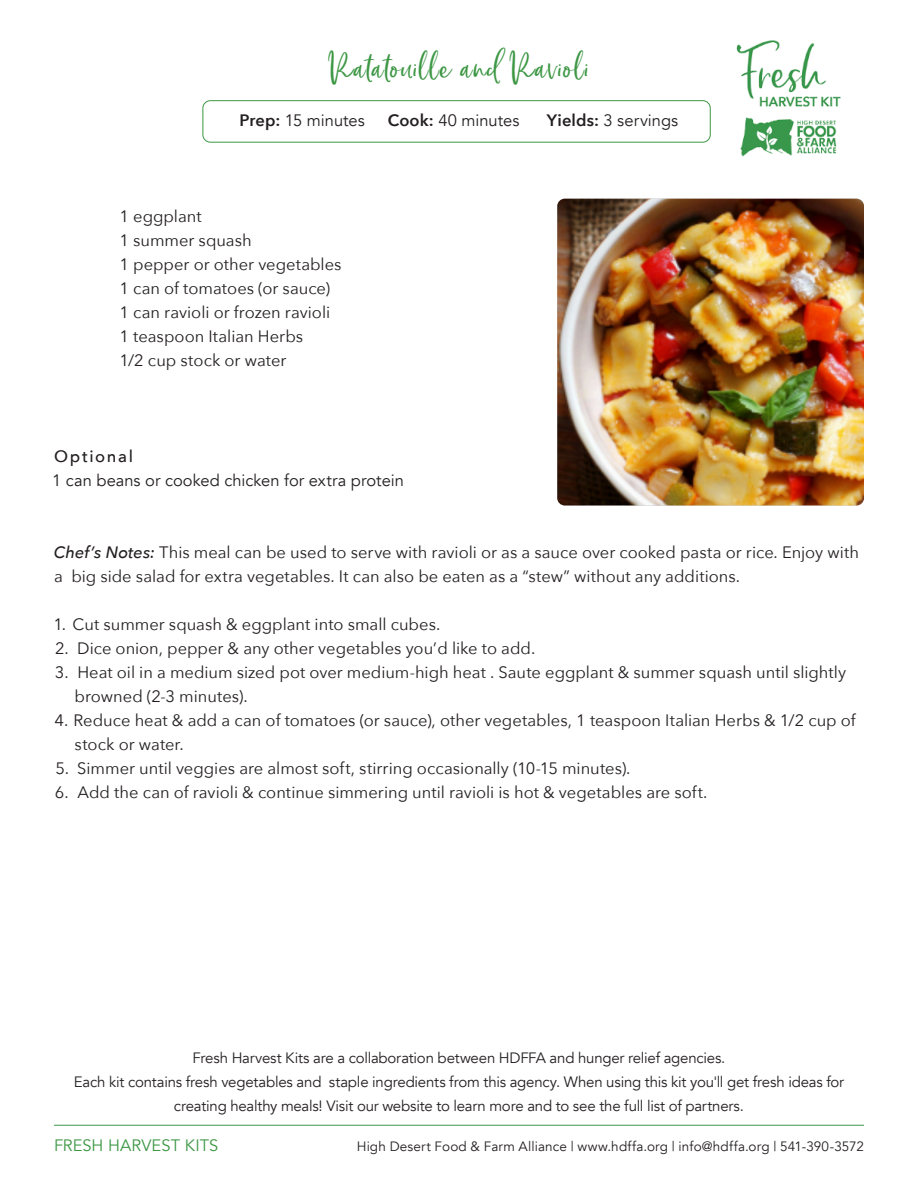
<style>
.page{position:relative;width:918px;height:1188px;background:#fff}
.page>*{position:absolute;margin:0;border:0;box-sizing:border-box;transform-origin:0 0}
.Heading{font:48px "Chinup Buttercup";letter-spacing:.035em;color:#3d9744}
.Subheading{font:16.5px/24px "Avenir Next";color:#231f20}
.Ingredients_Indented{font:16.5px "Avenir Next";color:#231f20}
.Body{font:16.5px "Avenir";color:#231f20}
.Subheading-2{font:16.5px "Avenir";color:#231f20}
.t1{font:16.5px "Avenir";color:#3d9744}
.Subheading-3{font:500 16.5px "Avenir Next";letter-spacing:.1em;color:#231f20}
.t2{font:15px/24px "Avenir";letter-spacing:-.015em;color:#231f20;text-align:center}
.t3{font:13.5px "Avenir";letter-spacing:.01em;color:#231f20}
.s1{font-family:"Avenir Next";font-weight:600}
.s2{font-weight:500;font-style:italic}
</style>
<div class="page">
<div style="left:202px;top:100px;width:509px;height:43px;border:1px solid #3d9744;border-radius:8px"></div>
<hr style="left:54px;top:1125px;width:810px;height:1px;background:#3d9744">
<img style="left:736px;top:40px;width:105px;height:117px">
<img style="left:557px;top:199px;width:307px;height:306px">
<p class="Heading" style="left:328px;top:42px;width:263px">Ratatouille and Ravioli</p>
<p class="Body" style="left:240px;top:110px;width:127px"><span class="s1">Prep:</span> 15 minutes</p>
<p class="Body" style="left:388px;top:110px;width:133px"><span class="s1">Cook:</span> 40 minutes</p>
<p class="Body" style="left:547px;top:110px;width:133px"><span class="s1">Yields:</span> 3 servings</p>
<p class="Ingredients_Indented" style="left:119px;top:202px;width:84px">1 eggplant</p>
<p class="Ingredients_Indented" style="left:119px;top:226px;width:134px">1 summer squash</p>
<p class="Ingredients_Indented" style="left:119px;top:250px;width:224px">1 pepper or other vegetables</p>
<p class="Ingredients_Indented" style="left:119px;top:274px;width:212px">1 can of tomatoes (or sauce)</p>
<p class="Ingredients_Indented" style="left:119px;top:298px;width:212px">1 can ravioli or frozen ravioli</p>
<p class="Ingredients_Indented" style="left:119px;top:322px;width:185px">1 teaspoon Italian Herbs</p>
<p class="Ingredients_Indented" style="left:119px;top:346px;width:168px">1/2 cup stock or water</p>
<p class="Subheading-3" style="left:54px;top:442px;width:80px">Optional</p>
<p class="Subheading-2" style="left:52px;top:470px;width:353px">1 can beans or cooked chicken for extra protein</p>
<p class="Subheading" style="left:54px;top:540px;width:807px"><span class="s2">Chef’s Notes:</span> This meal can be used to serve with ravioli or as a sauce over cooked pasta or rice. Enjoy with a big side salad for extra vegetables. It can also be eaten as a “stew” without any additions.</p>
<p class="Subheading" style="left:53px;top:612px;width:389px">1. Cut summer squash &amp; eggplant into small cubes.</p>
<p class="Subheading" style="left:55px;top:636px;width:482px">2. Dice onion, pepper &amp; any other vegetables you’d like to add.</p>
<p class="Subheading" style="left:75px;top:660px;width:773px;text-indent:-20px">3. Heat oil in a medium sized pot over medium-high heat . Saute eggplant &amp; summer squash until slightly browned (2-3 minutes).</p>
<p class="Subheading" style="left:75px;top:708px;width:783px;text-indent:-20px">4. Reduce heat &amp; add a can of tomatoes (or sauce), other vegetables, 1 teaspoon Italian Herbs &amp; 1/2 cup of stock or water.</p>
<p class="Subheading" style="left:55px;top:756px;width:577px">5. Simmer until veggies are almost soft, stirring occasionally (10-15 minutes).</p>
<p class="Subheading" style="left:55px;top:780px;width:654px">6. Add the can of ravioli &amp; continue simmering until ravioli is hot &amp; vegetables are soft.</p>
<p class="t2" style="left:74px;top:1046px;width:772px">Fresh Harvest Kits are a collaboration between HDFFA and hunger relief agencies.<br>Each kit contains fresh vegetables and staple ingredients from this agency. When using this kit you'll get fresh ideas for creating healthy meals! Visit our website to learn more and to see the full list of partners.</p>
<p class="t1" style="left:54px;top:1136px;width:166px">FRESH HARVEST KITS</p>
<p class="t3" style="left:357px;top:1138px;width:509px">High Desert Food &amp; Farm Alliance | www.hdffa.org | info@hdffa.org | 541-390-3572</p>
</div>
